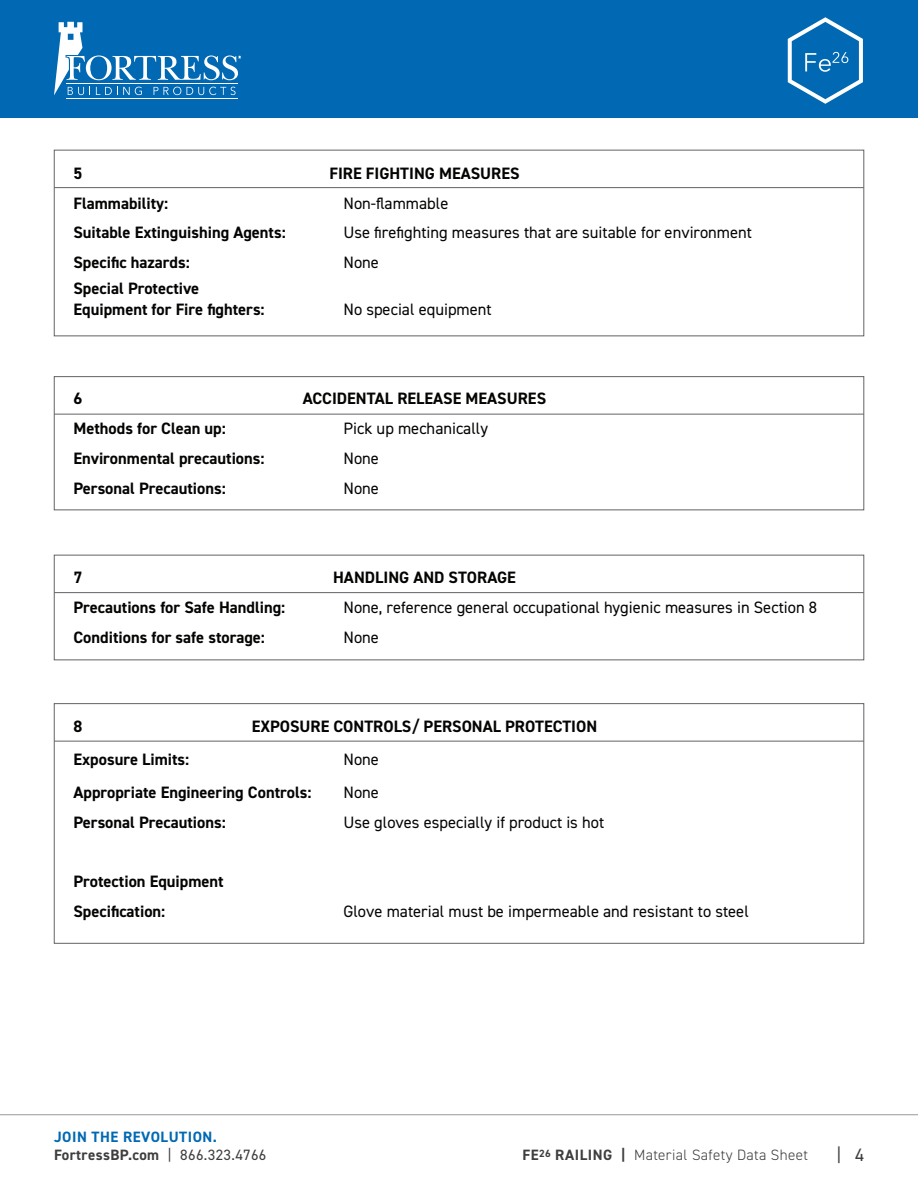
<style>
.page{position:relative;width:918px;height:1188px;background:#fff}
.page>*{position:absolute;margin:0;border:0;box-sizing:border-box;transform-origin:0 0}
.t1{font:18px "DIN2014";color:#3e3e3f}
.t2{font:700 16.5px/21px "DIN2014";color:#040503}
.t3{font:16.5px "DIN2014";color:#040503}
.t4{font:700 15px/18px "DIN2014";letter-spacing:.035em;color:#0168b3}
.t5{font:300 15px "DIN2014";letter-spacing:.025em;color:#3e3e3f}
.s1{color:#3e3e3f}
.s2{font-weight:400;color:#3e3e3f}
.s3{font-weight:700}
</style>
<div class="page">
<hr style="left:0;top:1114px;width:918px;height:1px;background:#999">
<div style="left:0;top:0;width:918px;height:118px;background:#0168b3"></div>
<hr style="left:67px;top:98px;width:171px;height:1px;background:#fff">
<svg style="left:54px;top:22px;width:187px;height:73px"></svg>
<svg style="left:788px;top:17px;width:75px;height:87px"></svg>
<div style="left:54px;top:150px;width:810px;height:186px;border:1px solid #636366"></div>
<hr style="left:54px;top:187px;width:810px;height:1px;background:#636366">
<div style="left:54px;top:376px;width:810px;height:134px;border:1px solid #636366"></div>
<hr style="left:54px;top:414px;width:810px;height:1px;background:#636366">
<div style="left:54px;top:555px;width:810px;height:105px;border:1px solid #636366"></div>
<hr style="left:54px;top:592px;width:810px;height:1px;background:#636366">
<div style="left:54px;top:703px;width:810px;height:241px;border:1px solid #636366"></div>
<hr style="left:54px;top:741px;width:810px;height:1px;background:#636366">
<p class="t2" style="left:74px;top:162px;width:10px">5</p>
<p class="t2" style="left:329px;top:162px;width:192px">FIRE FIGHTING MEASURES</p>
<p class="t2" style="left:74px;top:192px;width:96px">Flammability:</p>
<p class="t3" style="left:344px;top:193px;width:106px">Non-flammable</p>
<p class="t2" style="left:74px;top:222px;width:214px">Suitable Extinguishing Agents:</p>
<p class="t3" style="left:344px;top:222px;width:410px">Use firefighting measures that are suitable for environment</p>
<p class="t2" style="left:74px;top:252px;width:118px">Specific hazards:</p>
<p class="t3" style="left:344px;top:252px;width:37px">None</p>
<p class="t2" style="left:74px;top:277px;width:193px">Special Protective<br>Equipment for Fire fighters:</p>
<p class="t3" style="left:344px;top:299px;width:150px">No special equipment</p>
<p class="t2" style="left:74px;top:388px;width:10px">6</p>
<p class="t2" style="left:303px;top:388px;width:245px">ACCIDENTAL RELEASE MEASURES</p>
<p class="t2" style="left:74px;top:418px;width:154px">Methods for Clean up:</p>
<p class="t3" style="left:344px;top:418px;width:146px">Pick up mechanically</p>
<p class="t2" style="left:74px;top:447px;width:193px">Environmental precautions:</p>
<p class="t3" style="left:344px;top:448px;width:37px">None</p>
<p class="t2" style="left:74px;top:477px;width:154px">Personal Precautions:</p>
<p class="t3" style="left:344px;top:478px;width:37px">None</p>
<p class="t2" style="left:74px;top:567px;width:10px">7</p>
<p class="t2" style="left:333px;top:567px;width:184px">HANDLING AND STORAGE</p>
<p class="t2" style="left:74px;top:596px;width:213px">Precautions for Safe Handling:</p>
<p class="t3" style="left:344px;top:597px;width:475px">None, reference general occupational hygienic measures in Section 8</p>
<p class="t2" style="left:74px;top:626px;width:193px">Conditions for safe storage:</p>
<p class="t3" style="left:344px;top:627px;width:37px">None</p>
<p class="t2" style="left:74px;top:716px;width:10px">8</p>
<p class="t2" style="left:252px;top:716px;width:347px">EXPOSURE CONTROLS/ PERSONAL PROTECTION</p>
<p class="t2" style="left:74px;top:749px;width:117px">Exposure Limits:</p>
<p class="t3" style="left:344px;top:749px;width:37px">None</p>
<p class="t2" style="left:74px;top:782px;width:239px">Appropriate Engineering Controls:</p>
<p class="t3" style="left:344px;top:782px;width:37px">None</p>
<p class="t2" style="left:74px;top:811px;width:154px">Personal Precautions:</p>
<p class="t3" style="left:344px;top:812px;width:262px">Use gloves especially if product is hot</p>
<p class="t2" style="left:74px;top:867px;width:152px;line-height:29.8px">Protection Equipment<br>Specification:</p>
<p class="t3" style="left:344px;top:901px;width:407px">Glove material must be impermeable and resistant to steel</p>
<p class="t4" style="left:54px;top:1128px;width:214px">JOIN THE REVOLUTION.<br><span class="s1">FortressBP.com</span> <span class="s2">| 866.323.4766</span></p>
<p class="t5" style="left:523px;top:1146px;width:287px"><span class="s3">FE</span><sup>26</sup> <span class="s3">RAILING |</span> Material Safety Data Sheet</p>
<p class="t1" style="left:837px;top:1144px;width:29px">| 4</p>
</div>
